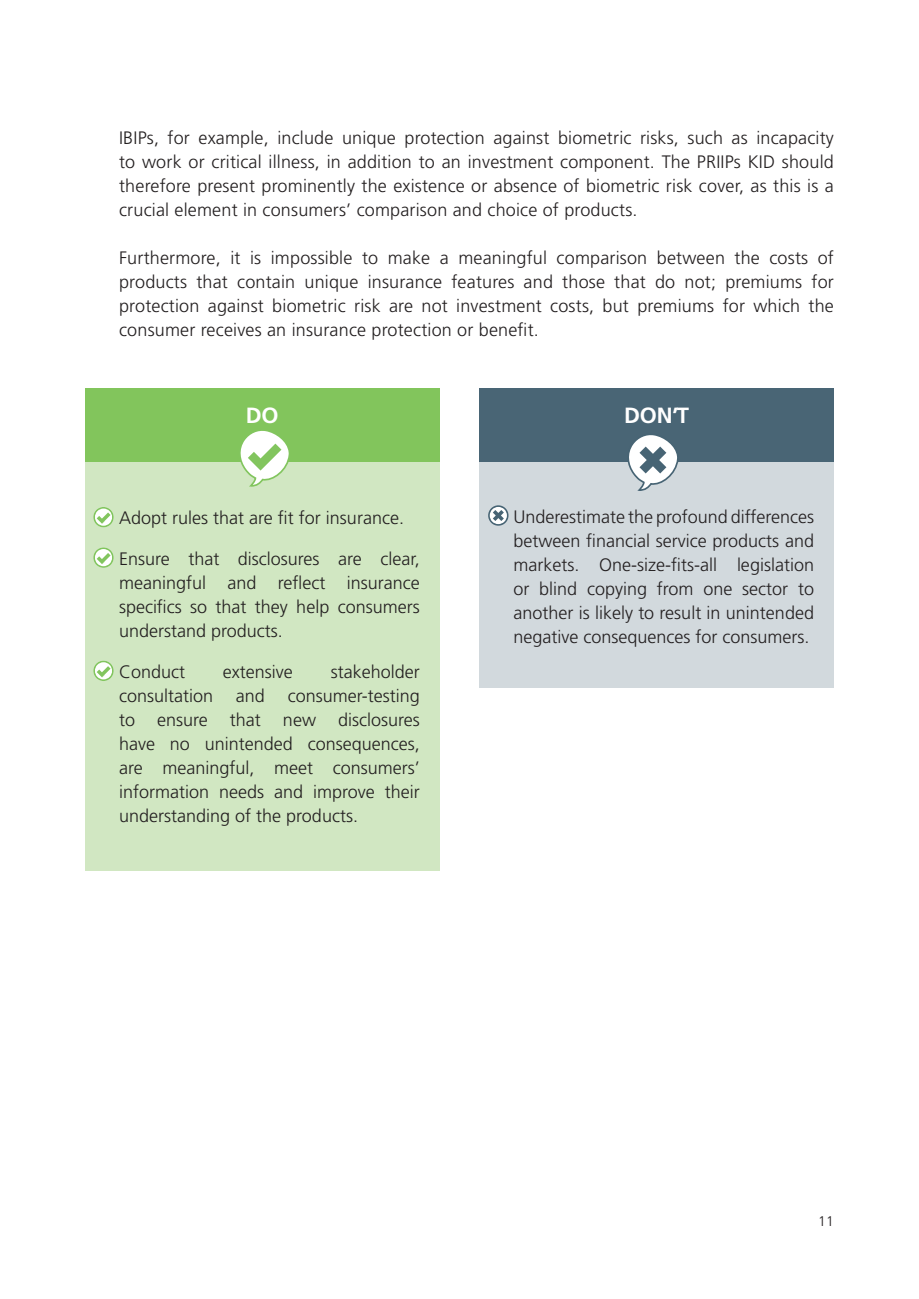
<style>
.page{position:relative;width:919px;height:1299px;background:#fff}
.page>*{position:absolute;margin:0;border:0;box-sizing:border-box;transform-origin:0 0}
.t1{font:700 22px "Frutiger LT Pro";color:#fff}
.t2{font:300 18px/24px "Frutiger LT Pro";color:#231f20;text-align:justify}
.t3{font:300 14px "Frutiger LT Pro";color:#231f20}
.s1{color:#82c55c}
</style>
<div class="page">
<div style="left:85px;top:456px;width:354px;height:414px;background:#d1e7c2"></div>
<div style="left:85px;top:388px;width:354px;height:73px;background:#82c55c"></div>
<svg style="left:93px;top:507px;width:21px;height:20px"></svg>
<svg style="left:93px;top:547px;width:21px;height:20px"></svg>
<svg style="left:93px;top:660px;width:21px;height:21px"></svg>
<svg style="left:236px;top:430px;width:55px;height:57px"></svg>
<div style="left:479px;top:456px;width:354px;height:231px;background:#d2d9dd"></div>
<div style="left:479px;top:388px;width:354px;height:73px;background:#496575"></div>
<svg style="left:625px;top:435px;width:54px;height:56px"></svg>
<svg style="left:488px;top:505px;width:21px;height:20px"></svg>
<p class="t2" style="left:119px;top:126px;width:716px">IBIPs, for example, include unique protection against biometric risks, such as incapacity to work or critical illness, in addition to an investment component. The PRIIPs KID should therefore present prominently the existence or absence of biometric risk cover, as this is a crucial element in consumers’ comparison and choice of products.</p>
<p class="t2" style="left:119px;top:246px;width:716px">Furthermore, it is impossible to make a meaningful comparison between the costs of products that contain unique insurance features and those that do not; premiums for protection against biometric risk are not investment costs, but premiums for which the consumer receives an insurance protection or benefit.</p>
<p class="t1" style="left:246px;top:403px;width:34px">DO</p>
<p class="t2" style="left:102px;top:505px;width:303px"><span class="s1">•</span> Adopt rules that are fit for insurance.</p>
<p class="t2" style="left:119px;top:546px;width:302px;text-indent:-17px"><span class="s1">•</span> Ensure that disclosures are clear, meaningful and reflect insurance specifics so that they help consumers understand products.</p>
<p class="t2" style="left:102px;top:659px;width:85px"><span class="s1">•</span> Conduct</p>
<p class="t2" style="left:223px;top:659px;width:71px">extensive</p>
<p class="t2" style="left:331px;top:659px;width:91px">stakeholder</p>
<p class="t2" style="left:119px;top:683px;width:96px">consultation</p>
<p class="t2" style="left:236px;top:683px;width:31px">and</p>
<p class="t2" style="left:119px;top:683px;width:302px;text-indent:168px">consumer-testing to ensure that new disclosures have no unintended consequences, are meaningful, meet consumers’ information needs and improve their understanding of the products.</p>
<p class="t1" style="left:624px;top:403px;width:66px">DON’T</p>
<p class="t2" style="left:513px;top:504px;width:302px;text-indent:-17px"><span class="s1">•</span> Underestimate the profound differences between financial service products and markets. One-size-fits-all legislation or blind copying from one sector to another is likely to result in unintended negative consequences for consumers.</p>
<p class="t3" style="left:818px;top:1212px;width:17px">11</p>
</div>
